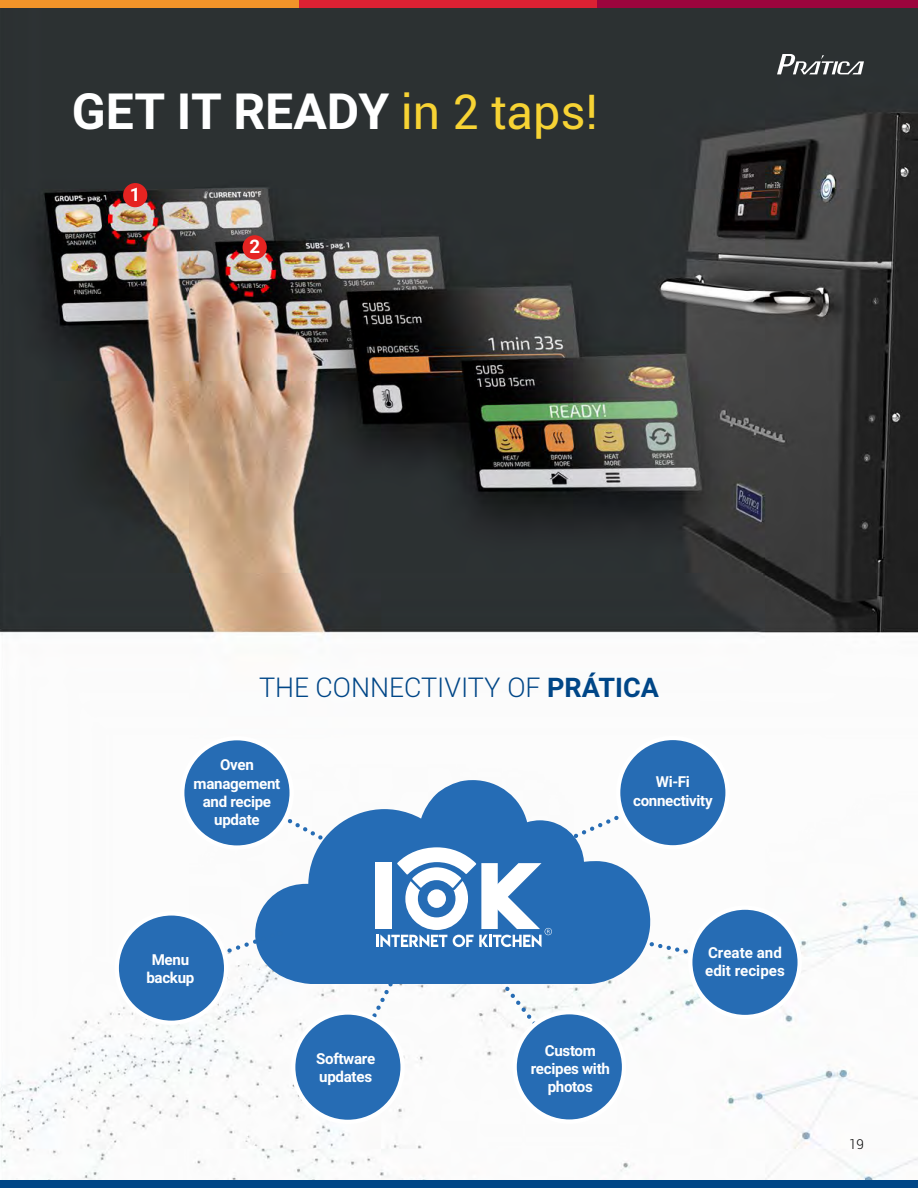
<style>
.page{position:relative;width:918px;height:1188px;background:#fff}
.page>*{position:absolute;margin:0;border:0;box-sizing:border-box;transform-origin:0 0}
.t1{font:700 49.95px "Roboto";color:#fff}
.t2{font:300 27px "Roboto";color:#004687}
.t3{font:700 18.6px "Roboto";color:#fff}
.t4{font:700 15.15px/18.1px "Roboto";letter-spacing:-.02em;color:#fff;text-align:center}
.t5{font:700 15.15px/18.1px "Roboto";color:#fff}
.t6{font:300 13.5px "Roboto";color:#000}
.s1{font-weight:400;font-size:48.15px;color:#f7d334}
.s2{font-weight:700}
</style>
<div class="page">
<img style="left:0;top:8px;width:917px;height:1172px">
<div style="left:0;top:0;width:299px;height:8px;background:#f29429"></div>
<div style="left:299px;top:0;width:298px;height:8px;background:#db2133"></div>
<div style="left:597px;top:0;width:321px;height:8px;background:#9c053d"></div>
<div style="left:0;top:1180px;width:918px;height:8px;background:#004687"></div>
<svg style="left:293px;top:780px;width:324px;height:11px"></svg>
<div style="left:618px;top:738px;width:110px;height:109px;background:#266cb4;border-radius:50%"></div>
<div style="left:616px;top:736px;width:114px;height:114px;border:4px solid #fff;border-radius:50%"></div>
<div style="left:182px;top:738px;width:110px;height:110px;background:#266cb4;border-radius:50%"></div>
<div style="left:180px;top:736px;width:114px;height:114px;border:4px solid #fff;border-radius:50%"></div>
<div style="left:690px;top:908px;width:110px;height:109px;background:#266cb4;border-radius:50%"></div>
<div style="left:688px;top:905px;width:114px;height:114px;border:4px solid #fff;border-radius:50%"></div>
<div style="left:293px;top:1013px;width:110px;height:109px;background:#266cb4;border-radius:50%"></div>
<div style="left:291px;top:1010px;width:114px;height:114px;border:4px solid #fff;border-radius:50%"></div>
<div style="left:515px;top:1012px;width:109px;height:110px;background:#266cb4;border-radius:50%"></div>
<div style="left:513px;top:1010px;width:113px;height:114px;border:4px solid #fff;border-radius:50%"></div>
<svg style="left:187px;top:791px;width:559px;height:281px"></svg>
<div style="left:117px;top:913px;width:109px;height:110px;background:#266cb4;border-radius:50%"></div>
<div style="left:115px;top:911px;width:113px;height:114px;border:4px solid #fff;border-radius:50%"></div>
<svg style="left:777px;top:54px;width:87px;height:20px"></svg>
<div style="left:123px;top:183px;width:24px;height:24px;background:#e52321;border-radius:50%"></div>
<div style="left:243px;top:235px;width:24px;height:24px;background:#e52321;border-radius:50%"></div>
<h1 class="t1" style="left:72px;top:76px;width:528px">GET IT READY <span class="s1">in 2 taps!</span></h1>
<p class="t3" style="left:130px;top:182px;width:12px">1</p>
<p class="t3" style="left:249px;top:234px;width:12px">2</p>
<h2 class="t2" style="left:259px;top:669px;width:401px">THE CONNECTIVITY OF <span class="s2">PRÁTICA</span></h2>
<p class="t4" style="left:194px;top:755px;width:88px">Oven management and recipe update</p>
<p class="t4" style="left:146px;top:950px;width:50px">Menu backup</p>
<p class="t4" style="left:316px;top:1049px;width:61px;text-align:left">Software updates</p>
<p class="t4" style="left:633px;top:772px;width:81px">Wi-Fi connectivity</p>
<p class="t4" style="left:531px;top:1041px;width:81px">Custom recipes with photos</p>
<p class="t5" style="left:705px;top:943px;width:81px">Create and edit recipes</p>
<p class="t6" style="left:849px;top:1135px;width:16px">19</p>
</div>
